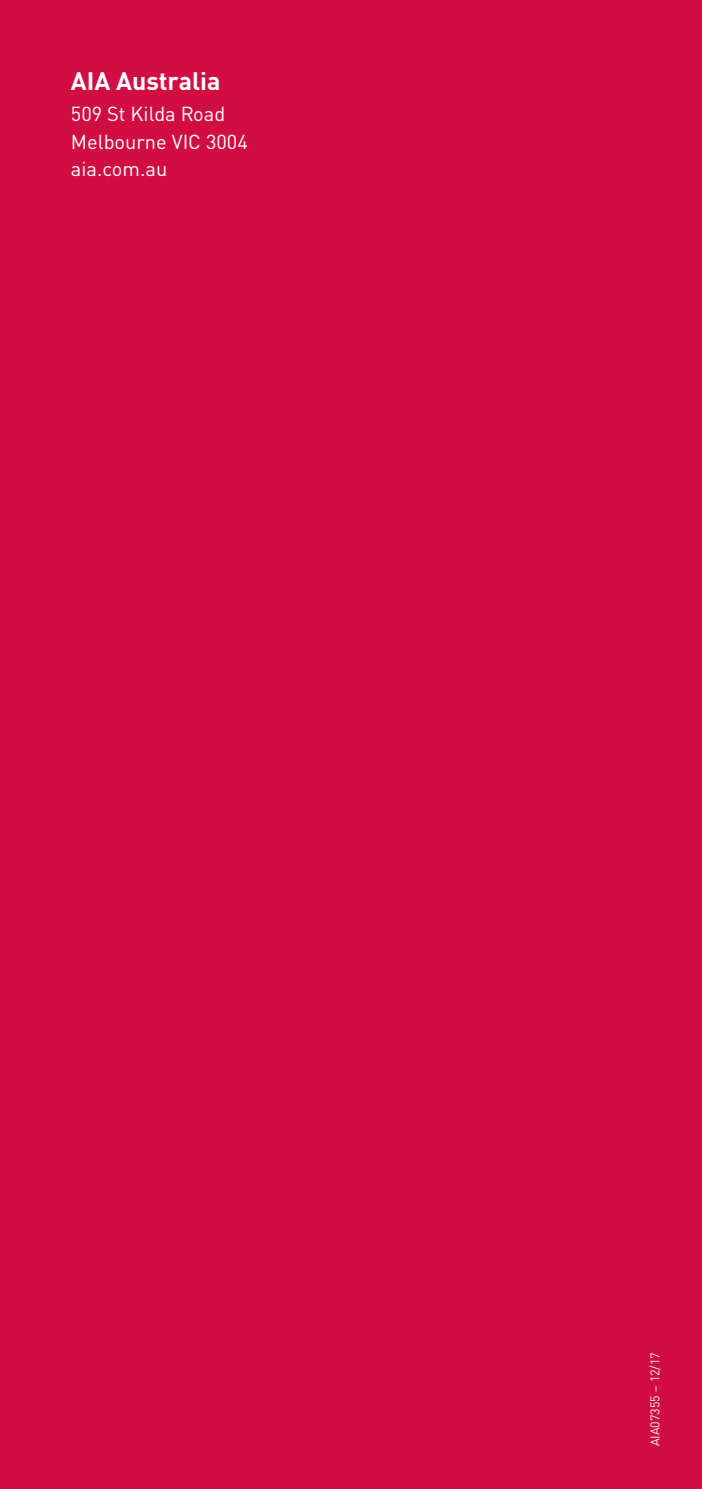
<style>
.page{position:relative;width:702px;height:1489px;background:#fff}
.page>*{position:absolute;margin:0;border:0;box-sizing:border-box;transform-origin:0 0}
.t1{font:700 25px "DINOT";color:#fff}
.t2{font:20px/27.5px "DINOT";color:#fff}
.t3{font:12.5px "DINOT";color:#fbf1ef}
</style>
<div class="page">
<div style="left:0;top:0;width:702px;height:1488px;background:#d20d44"></div>
<p class="t1" style="left:71px;top:65px;width:151px">AIA Australia</p>
<p class="t2" style="left:71px;top:100px;width:178px">509 St Kilda Road<br>Melbourne VIC 3004 aia.com.au</p>
<p class="t3" style="left:647px;top:1446px;width:95px;rotate:-90deg">AIA07355 – 12/17</p>
</div>
